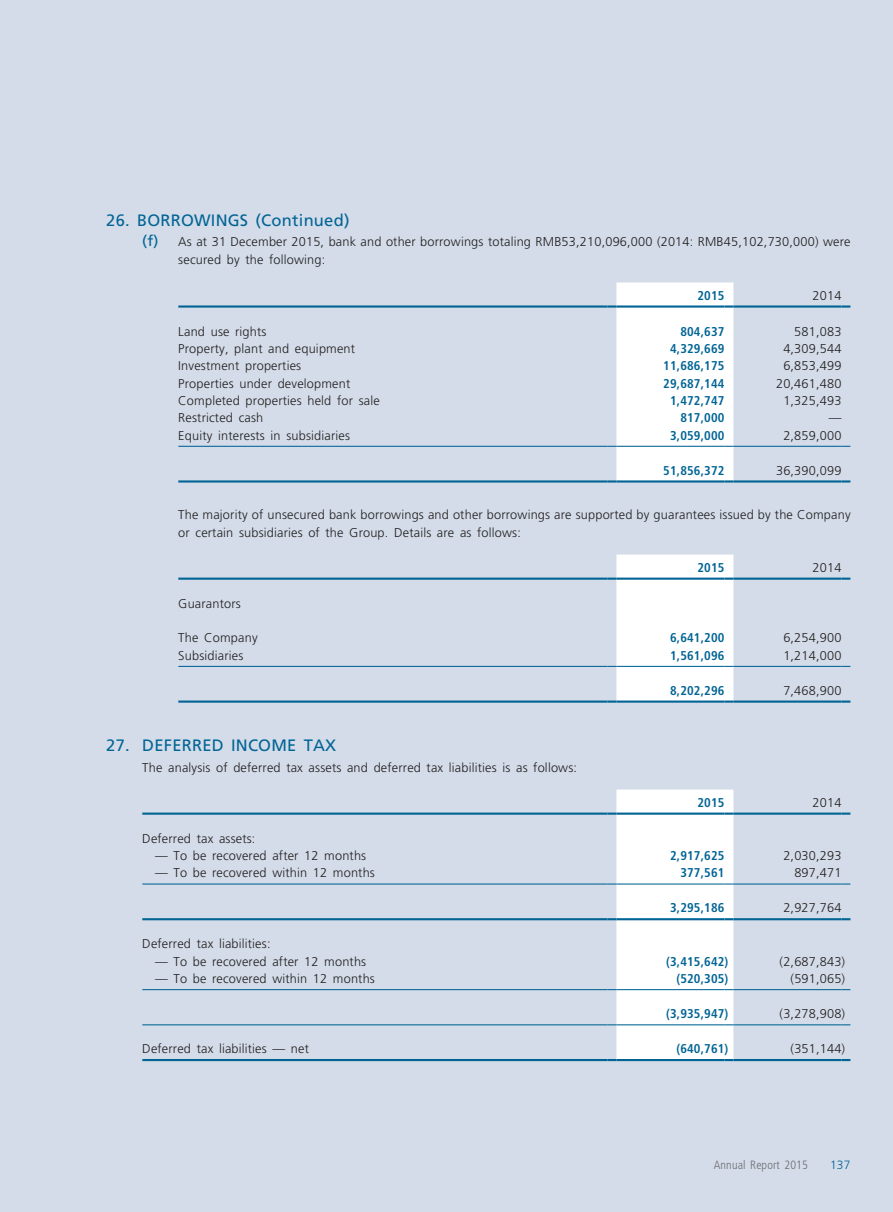
<style>
.page{position:relative;width:893px;height:1212px;background:#d3dce8}
.page>*{position:absolute;margin:0;border:0;box-sizing:border-box;transform-origin:0 0}
._03_H1{font:16.5px "Frutiger LT Std";letter-spacing:.015em;color:#016495}
._15_Table_Stub{font:300 12.75px "Frutiger LT Std";letter-spacing:.015em;color:#231f20}
._31_table_tab_6pt{font:700 condensed 12.75px "Frutiger LT Std";letter-spacing:.015em;color:#016495}
._31_table_tab_6pt-2{font:300 12.75px "Frutiger LT Std";letter-spacing:.015em;color:#231f20}
._13_____P4{font:300 12.75px/18px "Frutiger LT Std";letter-spacing:.015em;color:#231f20}
._08____IN2{font:300 12.75px/18px "Frutiger LT Std";letter-spacing:.015em;color:#231f20}
._12___P2{font:300 12.75px "Frutiger LT Std";letter-spacing:.015em;color:#231f20}
.t1{font:300 condensed 12px "Frutiger LT Std";letter-spacing:.01em;color:#6c6d70}
.t2{font:300 12px "Frutiger LT Std";color:#016495}
.s1{font-weight:400;font-size:15px;color:#016495}
</style>
<div class="page">
<hr style="left:178px;top:305px;width:429px;height:3px;background:#016495">
<hr style="left:733px;top:305px;width:108px;height:3px;background:#016495">
<svg style="left:841px;top:305px;width:9px;height:3px"></svg>
<hr style="left:178px;top:480px;width:429px;height:2px;background:#016495">
<hr style="left:733px;top:480px;width:108px;height:2px;background:#016495">
<svg style="left:841px;top:480px;width:9px;height:2px"></svg>
<hr style="left:178px;top:446px;width:429px;height:1px;background:#016495">
<svg style="left:607px;top:282px;width:126px;height:200px;background:#f4f7fa"></svg>
<hr style="left:733px;top:446px;width:108px;height:1px;background:#016495">
<hr style="left:178px;top:578px;width:429px;height:2px;background:#016495">
<hr style="left:733px;top:578px;width:108px;height:2px;background:#016495">
<svg style="left:841px;top:578px;width:9px;height:2px"></svg>
<hr style="left:178px;top:700px;width:429px;height:3px;background:#016495">
<hr style="left:733px;top:700px;width:108px;height:3px;background:#016495">
<svg style="left:841px;top:700px;width:9px;height:3px"></svg>
<hr style="left:178px;top:666px;width:429px;height:1px;background:#016495">
<svg style="left:607px;top:554px;width:126px;height:149px;background:#f2f6f9"></svg>
<hr style="left:733px;top:666px;width:108px;height:1px;background:#016495">
<hr style="left:142px;top:812px;width:465px;height:3px;background:#016495">
<hr style="left:733px;top:812px;width:108px;height:3px;background:#016495">
<svg style="left:841px;top:812px;width:9px;height:3px"></svg>
<hr style="left:142px;top:918px;width:465px;height:2px;background:#016495">
<hr style="left:733px;top:918px;width:108px;height:2px;background:#016495">
<svg style="left:841px;top:918px;width:9px;height:2px"></svg>
<hr style="left:142px;top:1059px;width:465px;height:2px;background:#016495">
<hr style="left:733px;top:1059px;width:108px;height:2px;background:#016495">
<svg style="left:841px;top:1059px;width:9px;height:2px"></svg>
<hr style="left:142px;top:883px;width:465px;height:1px;background:#016495">
<hr style="left:733px;top:883px;width:108px;height:1px;background:#016495">
<hr style="left:142px;top:989px;width:465px;height:1px;background:#016495">
<hr style="left:733px;top:989px;width:108px;height:1px;background:#016495">
<hr style="left:142px;top:1024px;width:465px;height:1px;background:#016495">
<svg style="left:607px;top:789px;width:126px;height:272px;background:#f2f6f9"></svg>
<hr style="left:733px;top:1024px;width:108px;height:1px;background:#016495">
<p class="_03_H1" style="left:106px;top:211px;width:245px">26. BORROWINGS (Continued)</p>
<p class="_08____IN2" style="left:178px;top:233px;width:674px;text-indent:-36px"><span class="s1">(f)</span> As at 31 December 2015, bank and other borrowings totaling RMB53,210,096,000 (2014: RMB45,102,730,000) were secured by the following:</p>
<p class="_31_table_tab_6pt" style="left:697px;top:288px;width:29px">2015</p>
<p class="_31_table_tab_6pt-2" style="left:813px;top:288px;width:30px">2014</p>
<p class="_15_Table_Stub" style="left:178px;top:324px;width:90px">Land use rights</p>
<p class="_31_table_tab_6pt" style="left:680px;top:323px;width:46px">804,637</p>
<p class="_31_table_tab_6pt-2" style="left:794px;top:324px;width:49px">581,083</p>
<p class="_15_Table_Stub" style="left:178px;top:341px;width:178px">Property, plant and equipment</p>
<p class="_31_table_tab_6pt" style="left:670px;top:341px;width:56px">4,329,669</p>
<p class="_31_table_tab_6pt-2" style="left:783px;top:341px;width:60px">4,309,544</p>
<p class="_15_Table_Stub" style="left:178px;top:359px;width:124px">Investment properties</p>
<p class="_31_table_tab_6pt" style="left:663px;top:358px;width:63px">11,686,175</p>
<p class="_31_table_tab_6pt-2" style="left:783px;top:359px;width:60px">6,853,499</p>
<p class="_15_Table_Stub" style="left:178px;top:376px;width:174px">Properties under development</p>
<p class="_31_table_tab_6pt" style="left:663px;top:375px;width:63px">29,687,144</p>
<p class="_31_table_tab_6pt-2" style="left:776px;top:376px;width:67px">20,461,480</p>
<p class="_15_Table_Stub" style="left:178px;top:393px;width:203px">Completed properties held for sale</p>
<p class="_31_table_tab_6pt" style="left:670px;top:393px;width:56px">1,472,747</p>
<p class="_31_table_tab_6pt-2" style="left:783px;top:393px;width:60px">1,325,493</p>
<p class="_15_Table_Stub" style="left:178px;top:410px;width:87px">Restricted cash</p>
<p class="_31_table_tab_6pt" style="left:680px;top:410px;width:46px">817,000</p>
<p class="_31_table_tab_6pt-2" style="left:829px;top:410px;width:14px">—</p>
<p class="_15_Table_Stub" style="left:178px;top:428px;width:173px">Equity interests in subsidiaries</p>
<p class="_31_table_tab_6pt" style="left:670px;top:427px;width:56px">3,059,000</p>
<p class="_31_table_tab_6pt-2" style="left:783px;top:428px;width:60px">2,859,000</p>
<p class="_31_table_tab_6pt" style="left:663px;top:463px;width:63px">51,856,372</p>
<p class="_31_table_tab_6pt-2" style="left:776px;top:463px;width:67px">36,390,099</p>
<p class="_13_____P4" style="left:178px;top:505px;width:674px">The majority of unsecured bank borrowings and other borrowings are supported by guarantees issued by the Company or certain subsidiaries of the Group. Details are as follows:</p>
<p class="_31_table_tab_6pt" style="left:697px;top:560px;width:29px">2015</p>
<p class="_31_table_tab_6pt-2" style="left:813px;top:560px;width:30px">2014</p>
<p class="_15_Table_Stub" style="left:178px;top:596px;width:64px">Guarantors</p>
<p class="_15_Table_Stub" style="left:178px;top:631px;width:81px">The Company</p>
<p class="_31_table_tab_6pt" style="left:670px;top:630px;width:56px">6,641,200</p>
<p class="_31_table_tab_6pt-2" style="left:783px;top:631px;width:60px">6,254,900</p>
<p class="_15_Table_Stub" style="left:178px;top:648px;width:67px">Subsidiaries</p>
<p class="_31_table_tab_6pt" style="left:670px;top:648px;width:56px">1,561,096</p>
<p class="_31_table_tab_6pt-2" style="left:783px;top:648px;width:60px">1,214,000</p>
<p class="_31_table_tab_6pt" style="left:670px;top:683px;width:56px">8,202,296</p>
<p class="_31_table_tab_6pt-2" style="left:783px;top:683px;width:60px">7,468,900</p>
<p class="_03_H1" style="left:106px;top:736px;width:231px">27. DEFERRED INCOME TAX</p>
<p class="_12___P2" style="left:142px;top:760px;width:436px">The analysis of deferred tax assets and deferred tax liabilities is as follows:</p>
<p class="_31_table_tab_6pt" style="left:697px;top:795px;width:29px">2015</p>
<p class="_31_table_tab_6pt-2" style="left:813px;top:795px;width:30px">2014</p>
<p class="_15_Table_Stub" style="left:142px;top:831px;width:115px">Deferred tax assets:</p>
<p class="_15_Table_Stub" style="left:155px;top:848px;width:213px">— To be recovered after 12 months</p>
<p class="_31_table_tab_6pt" style="left:670px;top:848px;width:56px">2,917,625</p>
<p class="_31_table_tab_6pt-2" style="left:783px;top:848px;width:60px">2,030,293</p>
<p class="_15_Table_Stub" style="left:155px;top:866px;width:221px">— To be recovered within 12 months</p>
<p class="_31_table_tab_6pt" style="left:680px;top:865px;width:46px">377,561</p>
<p class="_31_table_tab_6pt-2" style="left:794px;top:866px;width:49px">897,471</p>
<p class="_31_table_tab_6pt" style="left:670px;top:900px;width:56px">3,295,186</p>
<p class="_31_table_tab_6pt-2" style="left:783px;top:901px;width:60px">2,927,764</p>
<p class="_15_Table_Stub" style="left:142px;top:936px;width:130px">Deferred tax liabilities:</p>
<p class="_15_Table_Stub" style="left:155px;top:954px;width:213px">— To be recovered after 12 months</p>
<p class="_31_table_tab_6pt" style="left:666px;top:953px;width:64px">(3,415,642)</p>
<p class="_31_table_tab_6pt-2" style="left:780px;top:954px;width:67px">(2,687,843)</p>
<p class="_15_Table_Stub" style="left:155px;top:971px;width:221px">— To be recovered within 12 months</p>
<p class="_31_table_tab_6pt" style="left:676px;top:971px;width:53px">(520,305)</p>
<p class="_31_table_tab_6pt-2" style="left:791px;top:971px;width:56px">(591,065)</p>
<p class="_31_table_tab_6pt" style="left:666px;top:1006px;width:64px">(3,935,947)</p>
<p class="_31_table_tab_6pt-2" style="left:780px;top:1006px;width:67px">(3,278,908)</p>
<p class="_15_Table_Stub" style="left:142px;top:1042px;width:168px">Deferred tax liabilities — net</p>
<p class="_31_table_tab_6pt" style="left:676px;top:1041px;width:53px">(640,761)</p>
<p class="_31_table_tab_6pt-2" style="left:791px;top:1042px;width:56px">(351,144)</p>
<p class="t1" style="left:714px;top:1158px;width:96px">Annual Report 2015</p>
<p class="t2" style="left:830px;top:1158px;width:22px">137</p>
</div>
